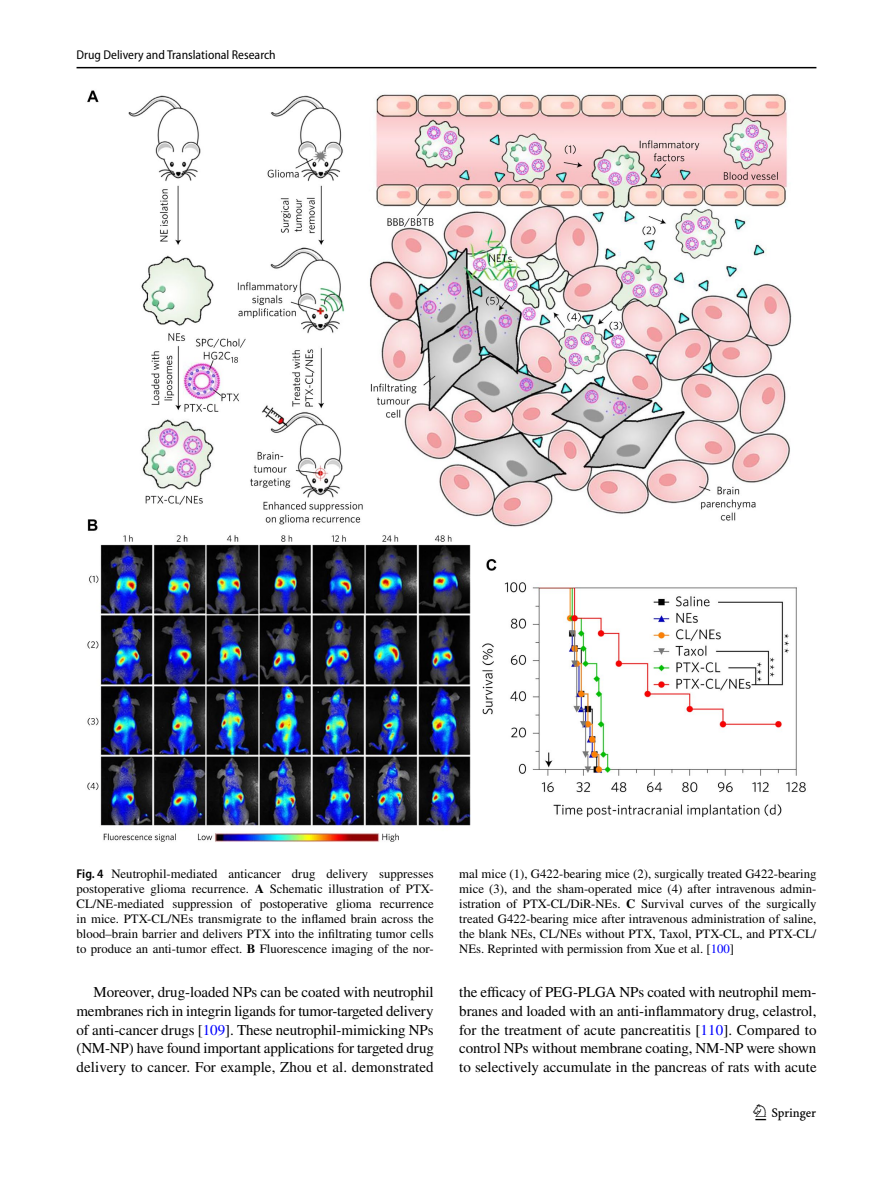
<style>
.page{position:relative;width:893px;height:1187px;background:#fff}
.page>*{position:absolute;margin:0;border:0;box-sizing:border-box;transform-origin:0 0}
.t1{font:22.5px "Springnew Regular 3";color:#000}
.t2{font:15px/18.8px "STIX";color:#000;text-align:justify}
.t3{font:12.75px/15px "STIX";color:#000;text-align:justify}
.t4{font:semi-condensed 12.75px "Myriad Pro";color:#000}
.s1{font-family:"Myriad Pro";font-weight:600;font-stretch:semi-condensed}
.s2{font-weight:700}
.s3{color:#00f}
</style>
<div class="page">
<hr style="left:77px;top:67px;width:739px;height:1px;background:#000">
<img style="left:87px;top:90px;width:719px;height:752px">
<p class="t4" style="left:77px;top:48px;width:201px">Drug Delivery and Translational Research</p>
<p class="t3" style="left:77px;top:867px;width:359px"><span class="s1">Fig. 4</span> Neutrophil-mediated anticancer drug delivery suppresses postoperative glioma recurrence. <span class="s2">A</span> Schematic illustration of PTX-CL/NE-mediated suppression of postoperative glioma recurrence in mice. PTX-CL/NEs transmigrate to the inflamed brain across the blood–brain barrier and delivers PTX into the infiltrating tumor cells to produce an anti-tumor effect. <span class="s2">B</span> Fluorescence imaging of the nor-</p>
<p class="t3" style="left:459px;top:867px;width:359px">mal mice (1), G422-bearing mice (2), surgically treated G422-bearing mice (3), and the sham-operated mice (4) after intravenous admin&shy;istration of PTX-CL/DiR-NEs. <span class="s2">C</span> Survival curves of the surgically treated G422-bearing mice after intravenous administration of saline, the blank NEs, CL/NEs without PTX, Taxol, PTX-CL, and PTX-CL/ NEs. Reprinted with permission from Xue et al. [<span class="s3">100</span>]</p>
<p class="t2" style="left:77px;top:983px;width:359px;text-indent:17px">Moreover, drug-loaded NPs can be coated with neutrophil membranes rich in integrin ligands for tumor-targeted delivery of anti-cancer drugs [<span class="s3">109</span>]. These neutrophil-mimicking NPs (NM-NP) have found important applications for targeted drug delivery to cancer. For example, Zhou et al. demonstrated</p>
<p class="t2" style="left:459px;top:983px;width:359px">the efficacy of PEG-PLGA NPs coated with neutrophil mem&shy;branes and loaded with an anti-inflammatory drug, celastrol, for the treatment of acute pancreatitis [<span class="s3">110</span>]. Compared to control NPs without membrane coating, NM-NP were shown to selectively accumulate in the pancreas of rats with acute</p>
<h1 class="t1" style="left:755px;top:1104px;width:62px">1 3</h1>
</div>
